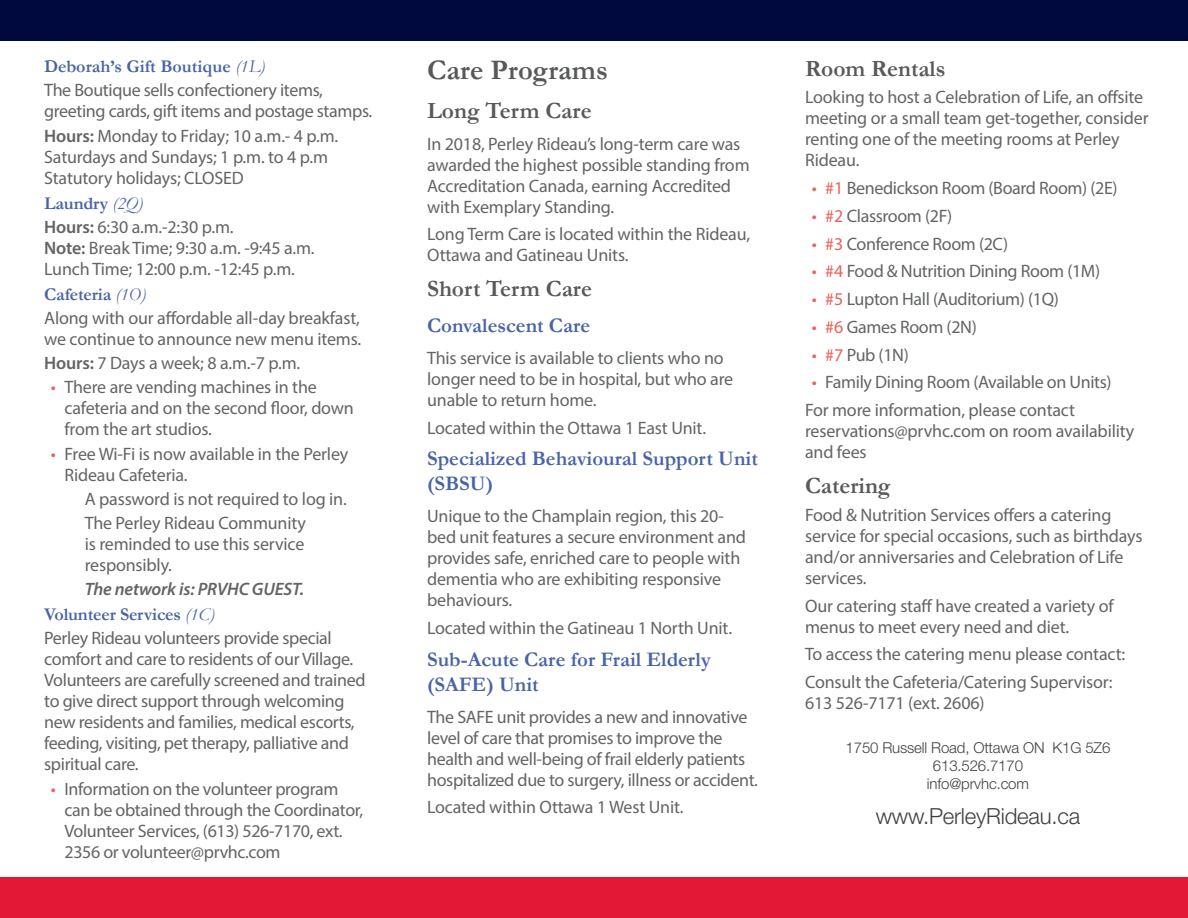
<style>
.page{position:relative;width:1188px;height:918px;background:#fff}
.page>*{position:absolute;margin:0;border:0;box-sizing:border-box;transform-origin:0 0}
.Sub_Title_Smaller{font:700 28.5px "Garamond";color:#58595b}
.Sub_Title_Smaller-2{font:700 23.4px "Garamond";color:#58595b}
.Body_Copy{font:700 23.4px "Garamond";color:#58595b}
.Headers{font:300 22.2px "Helvetica Neue LT Std";letter-spacing:-.01em;color:#414042}
.Sub_Title_Smaller-3{font:700 20.85px/25px "Garamond";color:#4964a5}
.Body_Copy-2{font:18px/21px "Myriad Pro";letter-spacing:-.01em;color:#636466}
.Sub_Title_Smaller-4{font:700 18px "Garamond";letter-spacing:-.01em;color:#4964a5}
.Body_Copy-3{font:italic 600 18px "Myriad Pro";letter-spacing:-.01em;color:#636466}
.Headers-2{font:300 15px "Helvetica Neue LT Std";letter-spacing:-.01em;color:#414042}
.s1{font-weight:400;font-style:italic}
.s2{font-weight:600}
.s3{color:#e9625a}
</style>
<div class="page">
<div style="left:0;top:0;width:1188px;height:40px;background:#00093e"></div>
<div style="left:0;top:878px;width:1188px;height:40px;background:#e31837"></div>
<p class="Sub_Title_Smaller-4" style="left:44px;top:54px;width:222px">Deborah’s Gift Boutique <span class="s1">(1L)</span></p>
<p class="Body_Copy-2" style="left:44px;top:80px;width:330px">The Boutique sells confectionery items, greeting cards, gift items and postage stamps.</p>
<p class="Body_Copy-2" style="left:44px;top:125px;width:296px"><span class="s2">Hours:</span> Monday to Friday; 10 a.m.- 4 p.m.<br>Saturdays and Sundays; 1 p.m. to 4 p.m<br>Statutory holidays; CLOSED</p>
<p class="Sub_Title_Smaller-4" style="left:44px;top:191px;width:100px">Laundry <span class="s1">(2Q)</span></p>
<p class="Body_Copy-2" style="left:44px;top:216px;width:272px"><span class="s2">Hours:</span> 6:30 a.m.-2:30 p.m.<br><span class="s2">Note:</span> Break Time; 9:30 a.m. -9:45 a.m.<br>Lunch Time; 12:00 p.m. -12:45 p.m.</p>
<p class="Sub_Title_Smaller-4" style="left:44px;top:282px;width:103px">Cafeteria <span class="s1">(1O)</span></p>
<p class="Body_Copy-2" style="left:44px;top:307px;width:319px">Along with our affordable all-day breakfast, we continue to announce new menu items.</p>
<p class="Body_Copy-2" style="left:44px;top:352px;width:258px"><span class="s2">Hours:</span> 7 Days a week; 8 a.m.-7 p.m.</p>
<p class="Body_Copy-2" style="left:64px;top:376px;width:291px;text-indent:-14px"><span class="s3">•</span> There are vending machines in the cafeteria and on the second floor, down from the art studios.</p>
<p class="Body_Copy-2" style="left:64px;top:443px;width:285px;text-indent:-14px"><span class="s3">•</span> Free Wi-Fi is now available in the Perley<br>Rideau Cafeteria.</p>
<p class="Body_Copy-2" style="left:85px;top:488px;width:264px">A password is not required to log in.</p>
<p class="Body_Copy-2" style="left:85px;top:512px;width:223px;text-align:justify">The Perley Rideau Community is reminded to use this service responsibly.</p>
<p class="Body_Copy-3" style="left:85px;top:578px;width:221px">The network is: PRVHC GUEST.</p>
<p class="Sub_Title_Smaller-4" style="left:44px;top:602px;width:172px">Volunteer Services <span class="s1">(1C)</span></p>
<p class="Body_Copy-2" style="left:44px;top:628px;width:323px">Perley Rideau volunteers provide special comfort and care to residents of our Village.<br>Volunteers are carefully screened and trained to give direct support through welcoming new residents and families, medical escorts, feeding, visiting, pet therapy, palliative and spiritual care.</p>
<p class="Body_Copy-2" style="left:64px;top:778px;width:300px;text-indent:-14px"><span class="s3">•</span> Information on the volunteer program can be obtained through the Coordinator, Volunteer Services, (613) 526-7170, ext.<br>2356 or volunteer@prvhc.com</p>
<p class="Sub_Title_Smaller" style="left:427px;top:51px;width:182px">Care Programs</p>
<p class="Sub_Title_Smaller-2" style="left:427px;top:95px;width:166px">Long Term Care</p>
<p class="Body_Copy-2" style="left:427px;top:133px;width:324px">In 2018, Perley Rideau’s long-term care was awarded the highest possible standing from Accreditation Canada, earning Accredited with Exemplary Standing.</p>
<p class="Body_Copy-2" style="left:427px;top:224px;width:324px">Long Term Care is located within the Rideau,<br>Ottawa and Gatineau Units.</p>
<p class="Sub_Title_Smaller-2" style="left:427px;top:273px;width:167px">Short Term Care</p>
<p class="Sub_Title_Smaller-3" style="left:427px;top:313px;width:165px">Convalescent Care</p>
<p class="Body_Copy-2" style="left:427px;top:347px;width:308px">This service is available to clients who no longer need to be in hospital, but who are unable to return home.</p>
<p class="Body_Copy-2" style="left:427px;top:417px;width:280px">Located within the Ottawa 1 East Unit.</p>
<p class="Sub_Title_Smaller-3" style="left:427px;top:446px;width:332px">Specialized Behavioural Support Unit (SBSU)</p>
<p class="Body_Copy-2" style="left:427px;top:505px;width:320px">Unique to the Champlain region, this 20- bed unit features a secure environment and provides safe, enriched care to people with dementia who are exhibiting responsive behaviours.</p>
<p class="Body_Copy-2" style="left:427px;top:617px;width:306px">Located within the Gatineau 1 North Unit.</p>
<p class="Sub_Title_Smaller-3" style="left:427px;top:647px;width:285px">Sub-Acute Care for Frail Elderly (SAFE) Unit</p>
<p class="Body_Copy-2" style="left:427px;top:706px;width:332px">The SAFE unit provides a new and innovative level of care that promises to improve the health and well-being of frail elderly patients hospitalized due to surgery, illness or accident.</p>
<p class="Body_Copy-2" style="left:427px;top:797px;width:258px">Located within Ottawa 1 West Unit.</p>
<p class="Body_Copy" style="left:805px;top:52px;width:142px">Room Rentals</p>
<p class="Body_Copy-2" style="left:805px;top:87px;width:345px">Looking to host a Celebration of Life, an offsite meeting or a small team get-together, consider renting one of the meeting rooms at Perley Rideau.</p>
<p class="Body_Copy-2" style="left:812px;top:177px;width:307px"><span class="s3">• #1</span> Benedickson Room (Board Room) (2E)</p>
<p class="Body_Copy-2" style="left:812px;top:205px;width:142px"><span class="s3">• #2</span> Classroom (2F)</p>
<p class="Body_Copy-2" style="left:812px;top:233px;width:198px"><span class="s3">• #3</span> Conference Room (2C)</p>
<p class="Body_Copy-2" style="left:812px;top:261px;width:290px"><span class="s3">• #4</span> Food &amp; Nutrition Dining Room (1M)</p>
<p class="Body_Copy-2" style="left:812px;top:288px;width:249px"><span class="s3">• #5</span> Lupton Hall (Auditorium) (1Q)</p>
<p class="Body_Copy-2" style="left:812px;top:316px;width:166px"><span class="s3">• #6</span> Games Room (2N)</p>
<p class="Body_Copy-2" style="left:812px;top:344px;width:99px"><span class="s3">• #7</span> Pub (1N)</p>
<p class="Body_Copy-2" style="left:812px;top:372px;width:301px"><span class="s3">•</span> Family Dining Room (Available on Units)</p>
<p class="Body_Copy-2" style="left:805px;top:399px;width:331px">For more information, please contact reservations@prvhc.com on room availability and fees</p>
<p class="Body_Copy" style="left:805px;top:470px;width:87px">Catering</p>
<p class="Body_Copy-2" style="left:805px;top:504px;width:339px">Food &amp; Nutrition Services offers a catering service for special occasions, such as birthdays and/or anniversaries and Celebration of Life services.</p>
<p class="Body_Copy-2" style="left:805px;top:595px;width:310px">Our catering staff have created a variety of menus to meet every need and diet.</p>
<p class="Body_Copy-2" style="left:805px;top:643px;width:322px">To access the catering menu please contact:</p>
<p class="Body_Copy-2" style="left:805px;top:671px;width:309px">Consult the Cafeteria/Catering Supervisor:<br>613 526-7171 (ext. 2606)</p>
<p class="Headers-2" style="left:846px;top:739px;width:266px">1750 Russell Road, Ottawa ON K1G 5Z6</p>
<p class="Headers-2" style="left:933px;top:757px;width:92px">613.526.7170</p>
<p class="Headers-2" style="left:927px;top:775px;width:104px">info@prvhc.com</p>
<p class="Headers" style="left:876px;top:802px;width:206px">www.PerleyRideau.ca</p>
</div>
